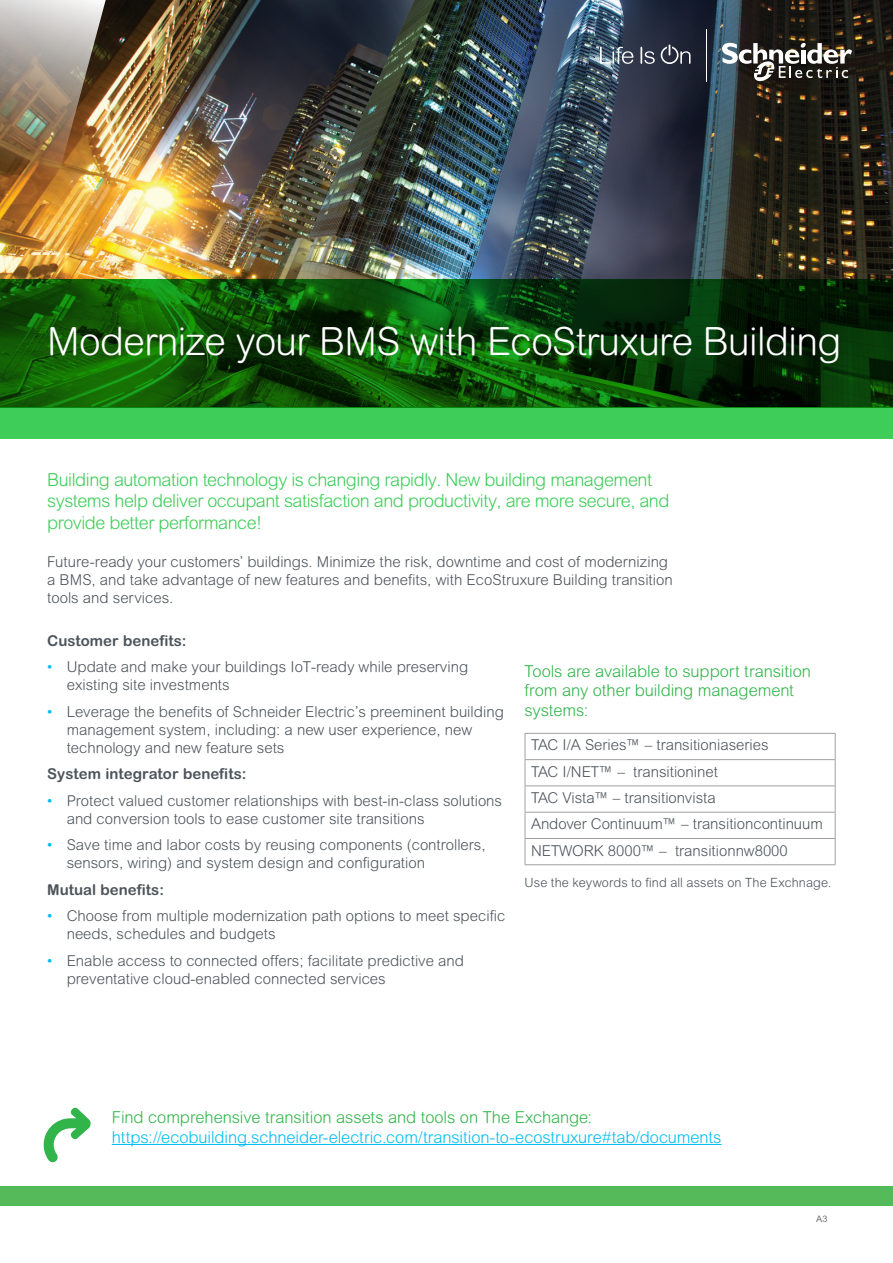
<style>
.page{position:relative;width:893px;height:1263px;background:#fff}
.page>*{position:absolute;margin:0;border:0;box-sizing:border-box;transform-origin:0 0}
.SE_Subhead_1_Green_c{font:300 39px "Arial Rounded MT Std";letter-spacing:-.015em;color:#fff}
.SE_Subhead_2_Green{font:300 18px/21.6px "Arial Rounded MT Std";letter-spacing:-.025em;color:#3dcd58}
.t1{font:300 16.5px/19.8px "Arial Rounded MT Std";letter-spacing:-.005em;color:#00bdf2}
.t2{font:300 16.5px/19.8px "Arial Rounded MT Std";letter-spacing:-.005em;color:#31b44a}
.SE_Subhead_2_Green-2{font:300 15px/18px "Arial Rounded MT Std";color:#4d545a}
.SE_Subhead_2_Green-3{font:700 15px "Arial Rounded MT Std";color:#4d545a}
.t3{font:300 12.75px "Arial Rounded MT Std";letter-spacing:.005em;color:#4d545a}
.t4{font:9px "Arial Rounded MT Std";color:#6c6d70}
.s1{color:#01bdf2}
.s2{color:#31b44a}
</style>
<div class="page">
<hr style="left:112px;top:1144px;width:609px;height:1px;background:#00bdf2">
<img style="left:1px;top:0;width:892px;height:279px">
<div style="left:0;top:408px;width:893px;height:31px;background:#3dcd58"></div>
<svg style="left:600px;top:47px;width:33px;height:17px"></svg>
<svg style="left:640px;top:47px;width:15px;height:17px"></svg>
<svg style="left:661px;top:45px;width:29px;height:19px"></svg>
<svg style="left:722px;top:43px;width:130px;height:39px"></svg>
<hr style="left:706px;top:30px;width:1px;height:52px;background:#fff">
<div style="left:1px;top:1186px;width:892px;height:19px;background:#55ba5a"></div>
<svg style="left:1px;top:279px;width:892px;height:129px;background:#0b4607"></svg>
<svg style="left:525px;top:733px;width:311px;height:132px"></svg>
<hr style="left:525px;top:759px;width:310px;height:1px;background:#9fa0a4">
<hr style="left:525px;top:785px;width:310px;height:1px;background:#9fa0a4">
<hr style="left:525px;top:812px;width:310px;height:1px;background:#9fa0a4">
<hr style="left:525px;top:838px;width:310px;height:1px;background:#9fa0a4">
<hr style="left:525px;top:864px;width:310px;height:1px;background:#9fa0a4">
<svg style="left:43px;top:1107px;width:48px;height:56px"></svg>
<img style="left:0;top:0;width:1px;height:408px">
<img style="left:0;top:0;width:106px;height:178px">
<p class="SE_Subhead_1_Green_c" style="left:47px;top:318px;width:796px">Modernize your BMS with EcoStruxure Building</p>
<p class="SE_Subhead_2_Green" style="left:47px;top:468px;width:624px">Building automation technology is changing rapidly. New building management systems help deliver occupant satisfaction and productivity, are more secure, and provide better performance!</p>
<p class="SE_Subhead_2_Green-2" style="left:47px;top:553px;width:627px">Future-ready your customers’ buildings. Minimize the risk, downtime and cost of modernizing a BMS, and take advantage of new features and benefits, with EcoStruxure Building transition tools and services.</p>
<p class="SE_Subhead_2_Green-3" style="left:47px;top:632px;width:141px">Customer benefits:</p>
<p class="SE_Subhead_2_Green-2" style="left:67px;top:658px;width:403px;text-indent:-20px"><span class="s1">•</span> Update and make your buildings IoT-ready while preserving existing site investments</p>
<p class="SE_Subhead_2_Green-2" style="left:67px;top:702px;width:439px;text-indent:-20px"><span class="s1">•</span> Leverage the benefits of Schneider Electric’s preeminent building management system, including: a new user experience, new technology and new feature sets</p>
<p class="SE_Subhead_2_Green-3" style="left:47px;top:765px;width:201px">System integrator benefits:</p>
<p class="SE_Subhead_2_Green-2" style="left:67px;top:791px;width:437px;text-indent:-20px"><span class="s1">•</span> Protect valued customer relationships with best-in-class solutions and conversion tools to ease customer site transitions</p>
<p class="SE_Subhead_2_Green-2" style="left:67px;top:836px;width:420px;text-indent:-20px"><span class="s1">•</span> Save time and labor costs by reusing components (controllers, sensors, wiring) and system design and configuration</p>
<p class="SE_Subhead_2_Green-3" style="left:47px;top:881px;width:118px">Mutual benefits:</p>
<p class="SE_Subhead_2_Green-2" style="left:67px;top:907px;width:440px;text-indent:-20px"><span class="s1">•</span> Choose from multiple modernization path options to meet specific needs, schedules and budgets</p>
<p class="SE_Subhead_2_Green-2" style="left:67px;top:951px;width:399px;text-indent:-20px"><span class="s1">•</span> Enable access to connected offers; facilitate predictive and preventative cloud-enabled connected services</p>
<p class="t2" style="left:525px;top:661px;width:288px">Tools are available to support transition from any other building management systems:</p>
<p class="SE_Subhead_2_Green-2" style="left:531px;top:736px;width:239px">TAC I/A Series™ – transitioniaseries</p>
<p class="SE_Subhead_2_Green-2" style="left:531px;top:762px;width:188px">TAC I/NET™ – transitioninet</p>
<p class="SE_Subhead_2_Green-2" style="left:531px;top:789px;width:186px">TAC Vista™ – transitionvista</p>
<p class="SE_Subhead_2_Green-2" style="left:531px;top:815px;width:293px">Andover Continuum™ – transitioncontinuum</p>
<p class="SE_Subhead_2_Green-2" style="left:531px;top:841px;width:258px">NETWORK 8000™ – transitionnw8000</p>
<p class="t3" style="left:525px;top:875px;width:308px">Use the keywords to find all assets on The Exchnage.</p>
<p class="t1" style="left:112px;top:1107px;width:611px"><span class="s2">Find comprehensive transition assets and tools on The Exchange: </span>https://ecobuilding.schneider-electric.com/transition-to-ecostruxure#tab/documents</p>
<p class="t4" style="left:816px;top:1213px;width:13px">A3</p>
</div>
